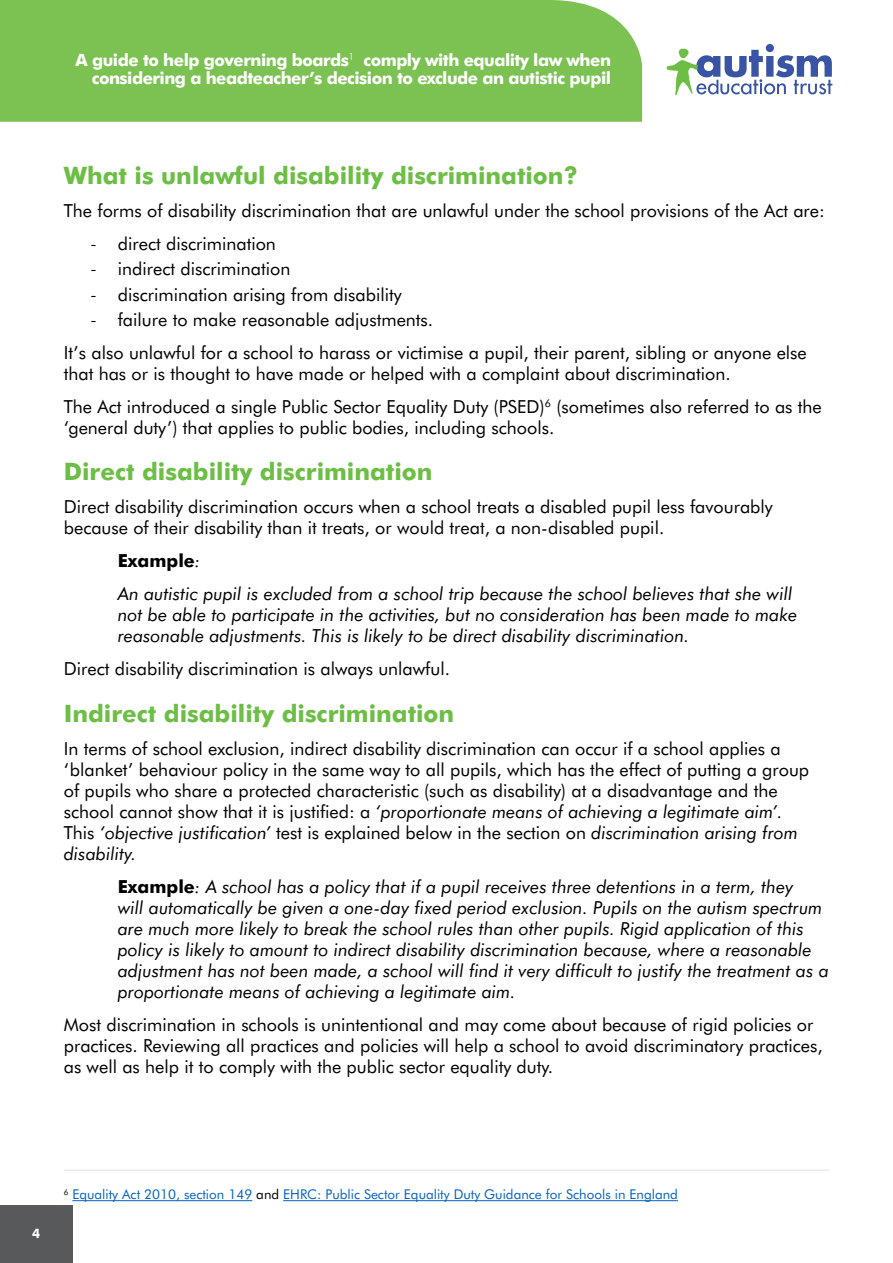
<style>
.page{position:relative;width:893px;height:1263px;background:#fff}
.page>*{position:absolute;margin:0;border:0;box-sizing:border-box;transform-origin:0 0}
.t1{font:700 24px "Futura BT";color:#6cbe45}
.t2{font:18px/21px "Futura BT";color:#000}
.t3{font:italic 18px/21px "Futura BT";color:#000}
.t4{font:700 16.95px/17.9px "Futura BT";letter-spacing:-.03em;color:#fff;text-align:right}
.t5{font:13.5px "Futura BT";color:#0563c1}
.t6{font:700 12.9px "Futura BT";color:#fff}
.s1{font-family:"Calibri"}
.s2{font-weight:700;font-style:normal}
.s3{font-style:italic}
.s4{color:#000}
</style>
<div class="page">
<div style="left:0;top:0;width:642px;height:122px;background:#7cc253"></div>
<div style="left:0;top:1205px;width:72px;height:58px;background:#58595b"></div>
<svg style="left:667px;top:44px;width:165px;height:51px"></svg>
<hr style="left:72px;top:1200px;width:180px;height:1px;background:#0563c1">
<hr style="left:283px;top:1200px;width:395px;height:1px;background:#0563c1">
<hr style="left:64px;top:1169px;width:765px;height:2px;background:#ebebec">
<p class="t4" style="left:76px;top:51px;width:537px">A guide to help governing boards<sup>1</sup> comply with equality law when considering a headteacher’s decision to exclude an autistic pupil</p>
<h1 class="t1" style="left:64px;top:161px;width:516px">What is unlawful disability discrimination?</h1>
<p class="t2" style="left:64px;top:200px;width:763px">The forms of disability discrimination that are unlawful under the school provisions of the Act are:</p>
<p class="t2" style="left:91px;top:233px;width:187px"><span class="s1">-</span> direct discrimination</p>
<p class="t2" style="left:91px;top:258px;width:201px"><span class="s1">-</span> indirect discrimination</p>
<p class="t2" style="left:91px;top:283px;width:312px"><span class="s1">-</span> discrimination arising from disability</p>
<p class="t2" style="left:64px;top:303px;width:745px;line-height:33px;text-indent:27px"><span class="s1">-</span> failure to make reasonable adjustments.<br>It’s also unlawful for a school to harass or victimise a pupil, their parent, sibling or anyone else</p>
<p class="t2" style="left:64px;top:357px;width:759px;line-height:33px">that has or is thought to have made or helped with a complaint about discrimination.<br>The Act introduced a single Public Sector Equality Duty (PSED)<sup>6</sup> (sometimes also referred to as the</p>
<p class="t2" style="left:64px;top:417px;width:492px">‘general duty’) that applies to public bodies, including schools.</p>
<h1 class="t1" style="left:64px;top:457px;width:370px">Direct disability discrimination</h1>
<p class="t2" style="left:64px;top:496px;width:710px">Direct disability discrimination occurs when a school treats a disabled pupil less favourably because of their disability than it treats, or would treat, a non-disabled pupil.</p>
<p class="t3" style="left:118px;top:544px;width:676px;line-height:33px"><span class="s2">Example</span>:<br>An autistic pupil is excluded from a school trip because the school believes that she will</p>
<p class="t3" style="left:118px;top:604px;width:681px">not be able to participate in the activities, but no consideration has been made to make reasonable adjustments. This is likely to be direct disability discrimination.</p>
<p class="t2" style="left:64px;top:658px;width:388px">Direct disability discrimination is always unlawful.</p>
<h1 class="t1" style="left:64px;top:699px;width:392px">Indirect disability discrimination</h1>
<p class="t2" style="left:64px;top:738px;width:747px">In terms of school exclusion, indirect disability discrimination can occur if a school applies a ‘blanket’ behaviour policy in the same way to all pupils, which has the effect of putting a group of pupils who share a protected characteristic (such as disability) at a disadvantage and the school cannot show that it is justified: a <span class="s3">‘proportionate means of achieving a legitimate aim’.<br></span>This <span class="s3">‘objective justification’</span> test is explained below in the section on <span class="s3">discrimination arising from disability.</span></p>
<p class="t3" style="left:118px;top:876px;width:713px"><span class="s2">Example</span>: A school has a policy that if a pupil receives three detentions in a term, they<br>will automatically be given a one-day fixed period exclusion. Pupils on the autism spectrum are much more likely to break the school rules than other pupils. Rigid application of this policy is likely to amount to indirect disability discrimination because, where a reasonable adjustment has not been made, a school will find it very difficult to justify the treatment as a proportionate means of achieving a legitimate aim.</p>
<p class="t2" style="left:64px;top:1014px;width:760px">Most discrimination in schools is unintentional and may come about because of rigid policies or practices. Reviewing all practices and policies will help a school to avoid discriminatory practices, as well as help it to comply with the public sector equality duty.</p>
<p class="t6" style="left:32px;top:1225px;width:10px">4</p>
<p class="t5" style="left:64px;top:1186px;width:616px"><sup>6</sup> Equality Act 2010, section 149 <span class="s4">and</span> EHRC: Public Sector Equality Duty Guidance for Schools in England</p>
</div>
